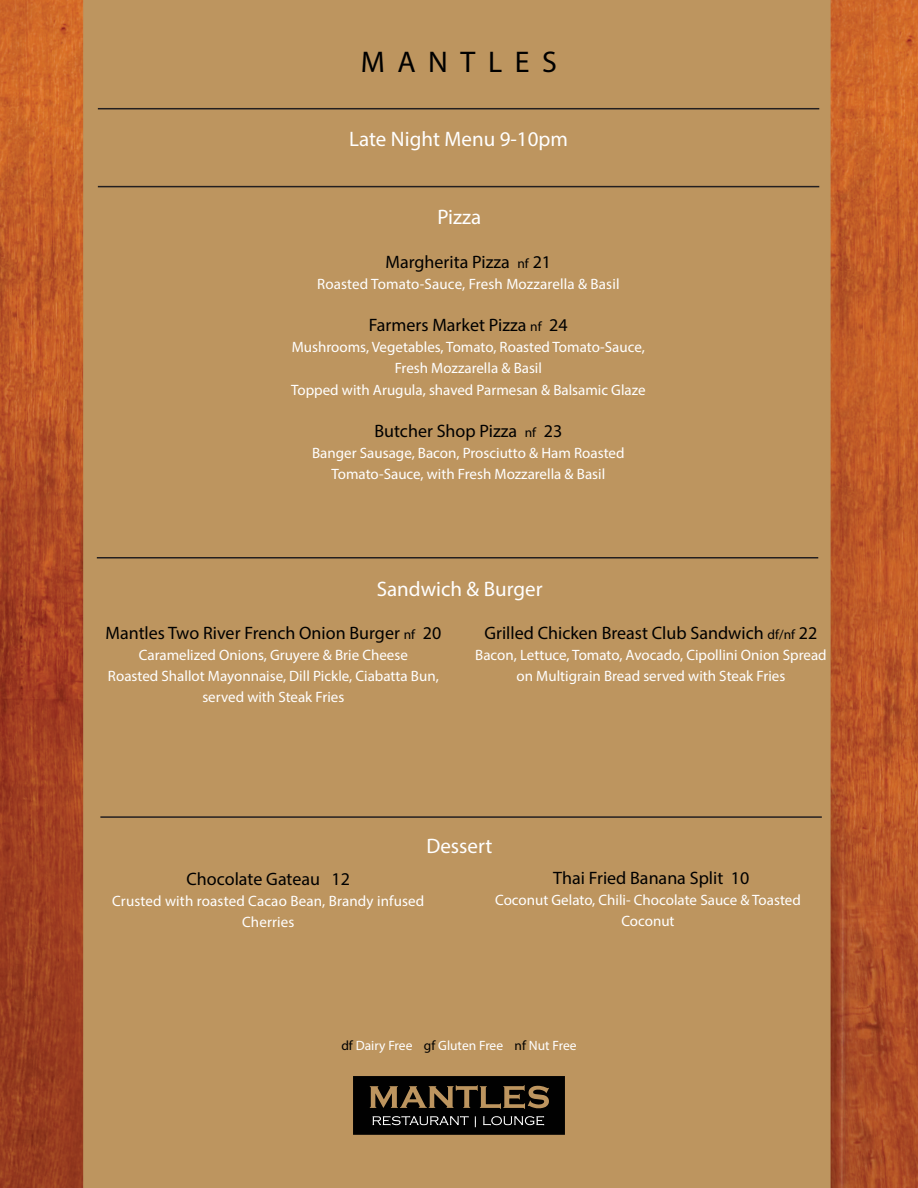
<style>
.page{position:relative;width:918px;height:1188px;background:#fff}
.page>*{position:absolute;margin:0;border:0;box-sizing:border-box;transform-origin:0 0}
.t1{font:30px "Myriad Pro";letter-spacing:.42em;color:#000}
.t2{font:21px "Myriad Pro";color:#fff}
.t3{font:18px "Myriad Pro";color:#000}
.t4{font:15px/21px "Myriad Pro";color:#fff;text-align:center}
.t5{font:13.5px "Myriad Pro";color:#fff}
.s1{font-size:13.5px}
.s2{color:#000}
</style>
<div class="page">
<img style="left:0;top:0;width:918px;height:1188px">
<div style="left:85px;top:0;width:745px;height:1188px;background:#bd955f"></div>
<hr style="left:83px;top:0;width:3px;height:1188px;background:#bd955f">
<hr style="left:828px;top:0;width:3px;height:1188px;background:#bd955f">
<div style="left:352px;top:1075px;width:214px;height:61px;background:#010101"></div>
<svg style="left:370px;top:1085px;width:179px;height:24px"></svg>
<svg style="left:372px;top:1116px;width:97px;height:10px"></svg>
<svg style="left:483px;top:1116px;width:61px;height:9px"></svg>
<div style="left:352px;top:1075px;width:214px;height:61px;border:2px solid #bd955f"></div>
<hr style="left:98px;top:108px;width:721px;height:1px;background:#231f20">
<hr style="left:98px;top:186px;width:721px;height:1px;background:#231f20">
<hr style="left:100px;top:816px;width:722px;height:2px;background:#231f20">
<hr style="left:97px;top:557px;width:721px;height:2px;background:#231f20">
<p class="t1" style="left:361px;top:44px;width:198px">MANTLES</p>
<p class="t2" style="left:349px;top:126px;width:220px">Late Night Menu 9-10pm</p>
<p class="t2" style="left:437px;top:204px;width:45px">Pizza</p>
<p class="t3" style="left:386px;top:251px;width:167px">Margherita Pizza <span class="s1">nf</span> 21</p>
<p class="t4" style="left:317px;top:273px;width:304px">Roasted Tomato-Sauce, Fresh Mozzarella &amp; Basil</p>
<p class="t3" style="left:369px;top:314px;width:200px">Farmers Market Pizza <span class="s1">nf</span> 24</p>
<p class="t4" style="left:292px;top:336px;width:354px">Mushrooms, Vegetables, Tomato, Roasted Tomato-Sauce,<br>Fresh Mozzarella &amp; Basil</p>
<p class="t4" style="left:291px;top:379px;width:356px">Topped with Arugula, shaved Parmesan &amp; Balsamic Glaze</p>
<p class="t3" style="left:374px;top:420px;width:189px">Butcher Shop Pizza <span class="s1">nf</span> 23</p>
<p class="t4" style="left:312px;top:442px;width:314px">Banger Sausage, Bacon, Prosciutto &amp; Ham Roasted<br>Tomato-Sauce, with Fresh Mozzarella &amp; Basil</p>
<p class="t2" style="left:377px;top:576px;width:167px">Sandwich &amp; Burger</p>
<p class="t3" style="left:484px;top:622px;width:334px">Grilled Chicken Breast Club Sandwich <span class="s1">df/nf</span> 22</p>
<p class="t4" style="left:475px;top:644px;width:353px">Bacon, Lettuce, Tomato, Avocado, Cipollini Onion Spread on Multigrain Bread served with Steak Fries</p>
<p class="t3" style="left:106px;top:622px;width:337px">Mantles Two River French Onion Burger <span class="s1">nf</span> 20</p>
<p class="t4" style="left:139px;top:644px;width:271px">Caramelized Onions, Gruyere &amp; Brie Cheese</p>
<p class="t4" style="left:108px;top:665px;width:332px">Roasted Shallot Mayonnaise, Dill Pickle, Ciabatta Bun, served with Steak Fries</p>
<p class="t2" style="left:426px;top:833px;width:68px">Dessert</p>
<p class="t3" style="left:187px;top:868px;width:165px">Chocolate Gateau 12</p>
<p class="t4" style="left:112px;top:891px;width:314px">Crusted with roasted Cacao Bean, Brandy infused<br>Cherries</p>
<p class="t3" style="left:553px;top:866px;width:198px">Thai Fried Banana Split 10</p>
<p class="t4" style="left:495px;top:889px;width:307px">Coconut Gelato, Chili- Chocolate Sauce &amp; Toasted<br>Coconut</p>
<p class="t5" style="left:341px;top:1037px;width:237px"><span class="s2">df</span> Dairy Free <span class="s2">gf</span> Gluten Free <span class="s2">nf</span> Nut Free</p>
</div>
